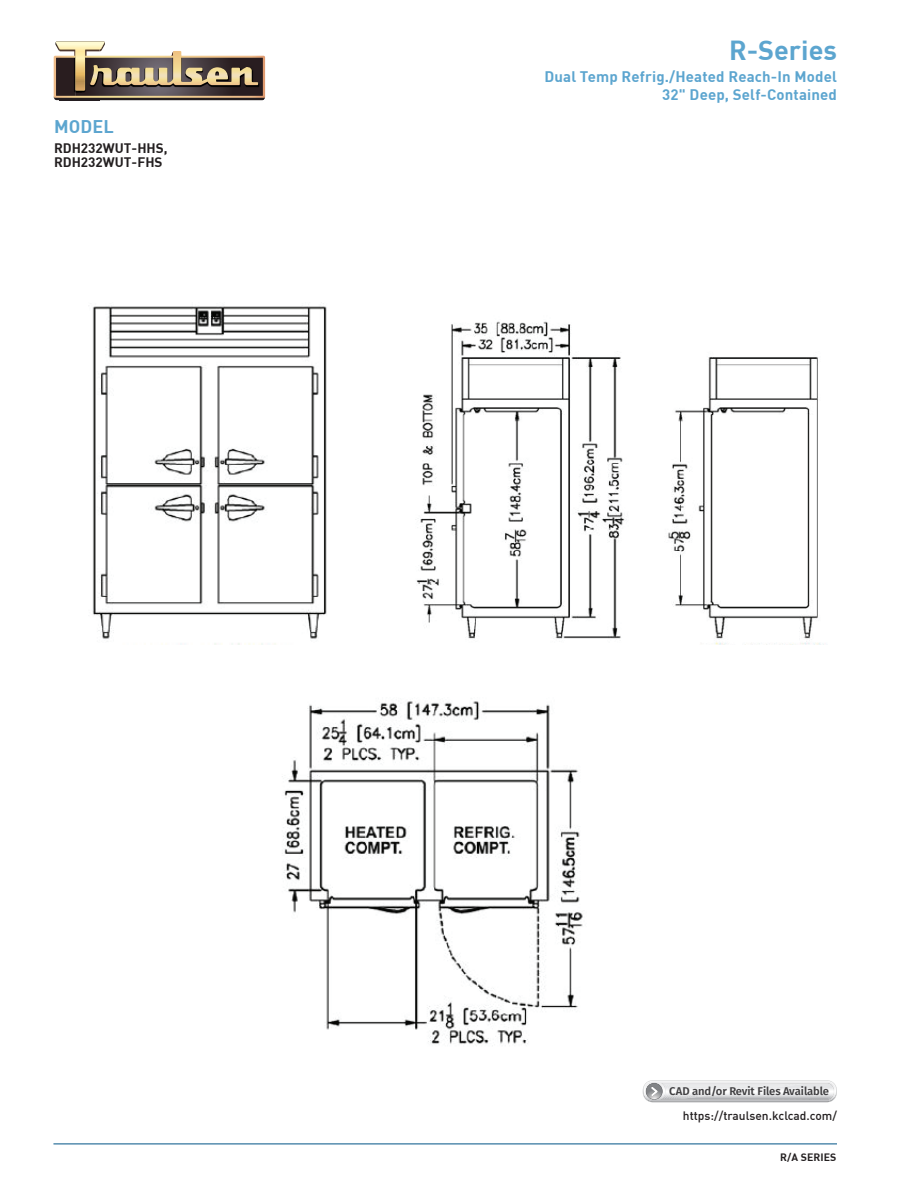
<style>
.page{position:relative;width:918px;height:1188px;background:#fff}
.page>*{position:absolute;margin:0;border:0;box-sizing:border-box;transform-origin:0 0}
.t1{font:700 27px "DIN";color:#5ca5cf}
.t2{font:700 18px "DIN";letter-spacing:.01em;color:#5ca5cf}
.t3{font:700 15px/18px "DIN";letter-spacing:.01em;color:#5ca5cf;text-align:right}
.t4{font:700 13.5px/13.2px "DIN";color:#231f20}
.t5{font:500 12px "DIN";color:#231f20}
.t6{font:600 11.25px "Fira Sans";letter-spacing:-.01em;color:#414042}
.t7{font:700 10.5px "DIN";letter-spacing:.01em;color:#231f20}
</style>
<div class="page">
<hr style="left:53px;top:1144px;width:784px;height:1px;background:#015486">
<img style="left:60px;top:100px;width:39px;height:1px">
<svg style="left:54px;top:41px;width:211px;height:59px"></svg>
<svg style="left:643px;top:1080px;width:194px;height:22px"></svg>
<img style="left:416px;top:321px;width:405px;height:323px">
<img style="left:92px;top:303px;width:235px;height:341px">
<img style="left:282px;top:701px;width:301px;height:345px">
<p class="t2" style="left:54px;top:118px;width:62px">MODEL</p>
<p class="t4" style="left:54px;top:142px;width:115px">RDH232WUT-HHS,<br>RDH232WUT-FHS</p>
<h1 class="t1" style="left:729px;top:37px;width:109px">R-Series</h1>
<p class="t3" style="left:544px;top:68px;width:294px">Dual Temp Refrig./Heated Reach-In Model<br>32" Deep, Self-Contained</p>
<p class="t6" style="left:669px;top:1083px;width:161px">CAD and/or Revit Files Available</p>
<p class="t5" style="left:683px;top:1111px;width:156px">https://traulsen.kclcad.com/</p>
<p class="t7" style="left:780px;top:1152px;width:58px">R/A SERIES</p>
</div>
